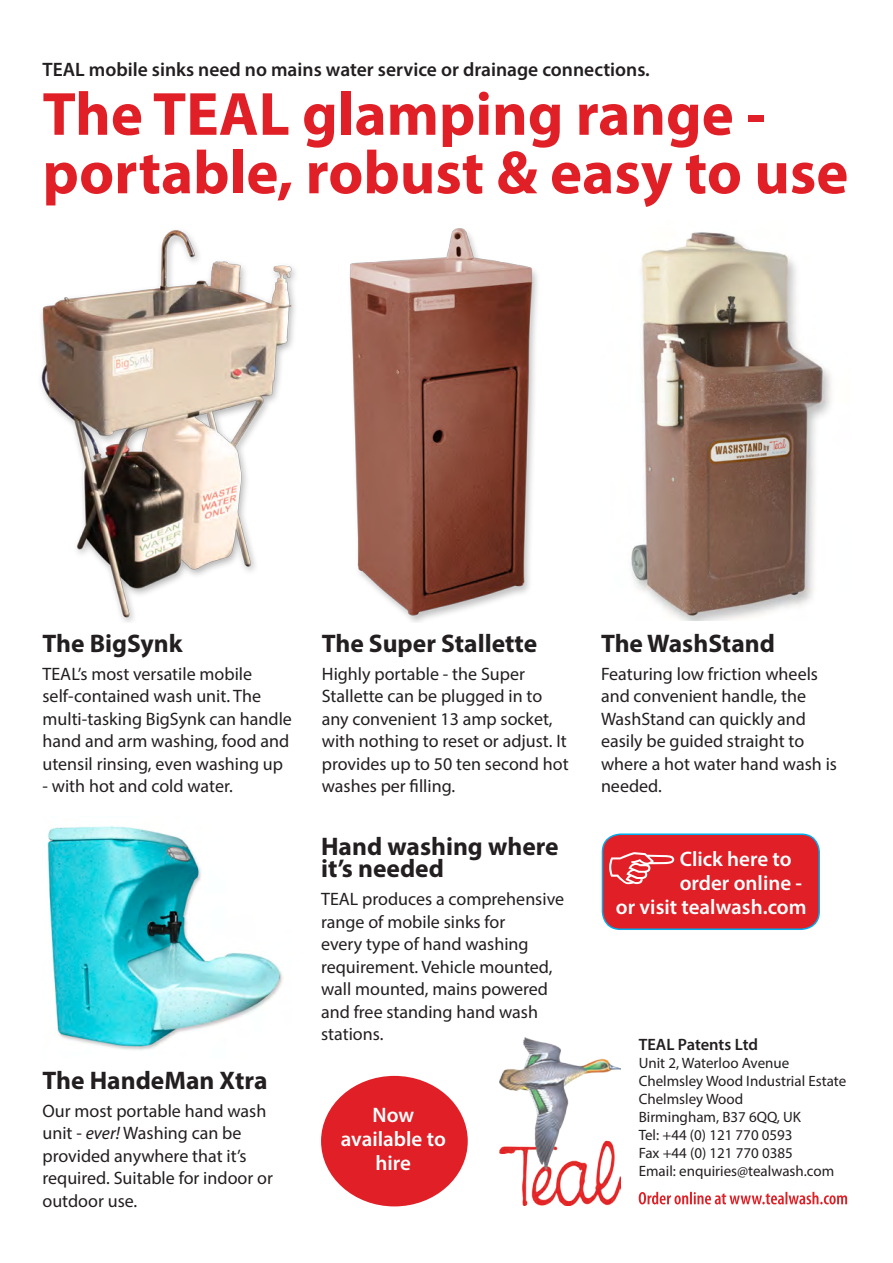
<style>
.page{position:relative;width:893px;height:1263px;background:#fff}
.page>*{position:absolute;margin:0;border:0;box-sizing:border-box;transform-origin:0 0}
.t1{font:700 61.5px/58.5px "Myriad Pro";color:#e01f26}
.t2{font:700 25.5px/22.5px "Myriad Pro";color:#231f20}
.t3{font:600 21px/24px "Myriad Pro";color:#fff;text-align:center}
.t4{font:600 19.5px "Myriad Pro";color:#231f20}
.t5{font:18px/22.5px "Myriad Pro";color:#231f20}
.t6{font:600 16.5px "Myriad Pro";letter-spacing:-.005em;color:#231f20}
.t7{font:15px "Myriad Pro";color:#231f20}
.s1{font-style:italic}
</style>
<div class="page">
<svg style="left:639px;top:1192px;width:208px;height:12px"></svg>
<img style="left:500px;top:1037px;width:121px;height:169px">
<img style="left:41px;top:230px;width:255px;height:392px">
<img style="left:349px;top:228px;width:189px;height:394px">
<img style="left:631px;top:232px;width:200px;height:389px">
<img style="left:47px;top:826px;width:236px;height:225px">
<div style="left:321px;top:1076px;width:147px;height:130px;background:#e01f26;border-radius:50%"></div>
<div style="left:602px;top:834px;width:217px;height:95px;background:#e01f26;border-radius:18px"></div>
<div style="left:602px;top:833px;width:218px;height:97px;border:2px solid #00aeef;border-radius:18px"></div>
<svg style="left:609px;top:852px;width:65px;height:32px"></svg>
<p class="t4" style="left:43px;top:57px;width:609px">TEAL mobile sinks need no mains water service or drainage connections.</p>
<p class="t1" style="left:43px;top:83px;width:807px">The TEAL glamping range - portable, robust &amp; easy to use</p>
<p class="t2" style="left:43px;top:631px;width:142px">The BigSynk</p>
<p class="t5" style="left:43px;top:662px;width:251px">TEAL’s most versatile mobile self-contained wash unit. The multi-tasking BigSynk can handle hand and arm washing, food and utensil rinsing, even washing up</p>
<p class="t5" style="left:43px;top:775px;width:192px">- with hot and cold water.</p>
<p class="t2" style="left:43px;top:1068px;width:226px">The HandeMan Xtra</p>
<p class="t5" style="left:43px;top:1099px;width:232px">Our most portable hand wash unit - <span class="s1">ever!</span> Washing can be provided anywhere that it’s required. Suitable for indoor or outdoor use.</p>
<p class="t2" style="left:322px;top:631px;width:217px">The Super Stallette</p>
<p class="t5" style="left:322px;top:662px;width:248px">Highly portable - the Super<br>Stallette can be plugged in to any convenient 13 amp socket, with nothing to reset or adjust. It provides up to 50 ten second hot washes per filling.</p>
<p class="t2" style="left:321px;top:834px;width:239px">Hand washing where it’s needed</p>
<p class="t5" style="left:321px;top:888px;width:245px">TEAL produces a comprehensive range of mobile sinks for<br>every type of hand washing requirement. Vehicle mounted, wall mounted, mains powered and free standing hand wash stations.</p>
<p class="t3" style="left:341px;top:1102px;width:107px">Now available to hire</p>
<p class="t2" style="left:601px;top:631px;width:175px">The WashStand</p>
<p class="t5" style="left:601px;top:662px;width:238px">Featuring low friction wheels and convenient handle, the<br>WashStand can quickly and easily be guided straight to where a hot water hand wash is needed.</p>
<p class="t3" style="left:680px;top:846px;width:124px;text-align:left">Click here to order online -</p>
<p class="t3" style="left:616px;top:894px;width:192px">or visit tealwash.com</p>
<p class="t6" style="left:639px;top:1034px;width:121px">TEAL Patents Ltd</p>
<p class="t7" style="left:639px;top:1053px;width:152px">Unit 2, Waterloo Avenue</p>
<p class="t7" style="left:639px;top:1071px;width:209px">Chelmsley Wood Industrial Estate</p>
<p class="t7" style="left:639px;top:1089px;width:106px">Chelmsley Wood</p>
<p class="t7" style="left:639px;top:1107px;width:164px">Birmingham, B37 6QQ, UK</p>
<p class="t7" style="left:639px;top:1125px;width:155px">Tel: +44 (0) 121 770 0593</p>
<p class="t7" style="left:639px;top:1143px;width:156px">Fax +44 (0) 121 770 0385</p>
<p class="t7" style="left:639px;top:1161px;width:197px">Email: enquiries@tealwash.com</p>
</div>
